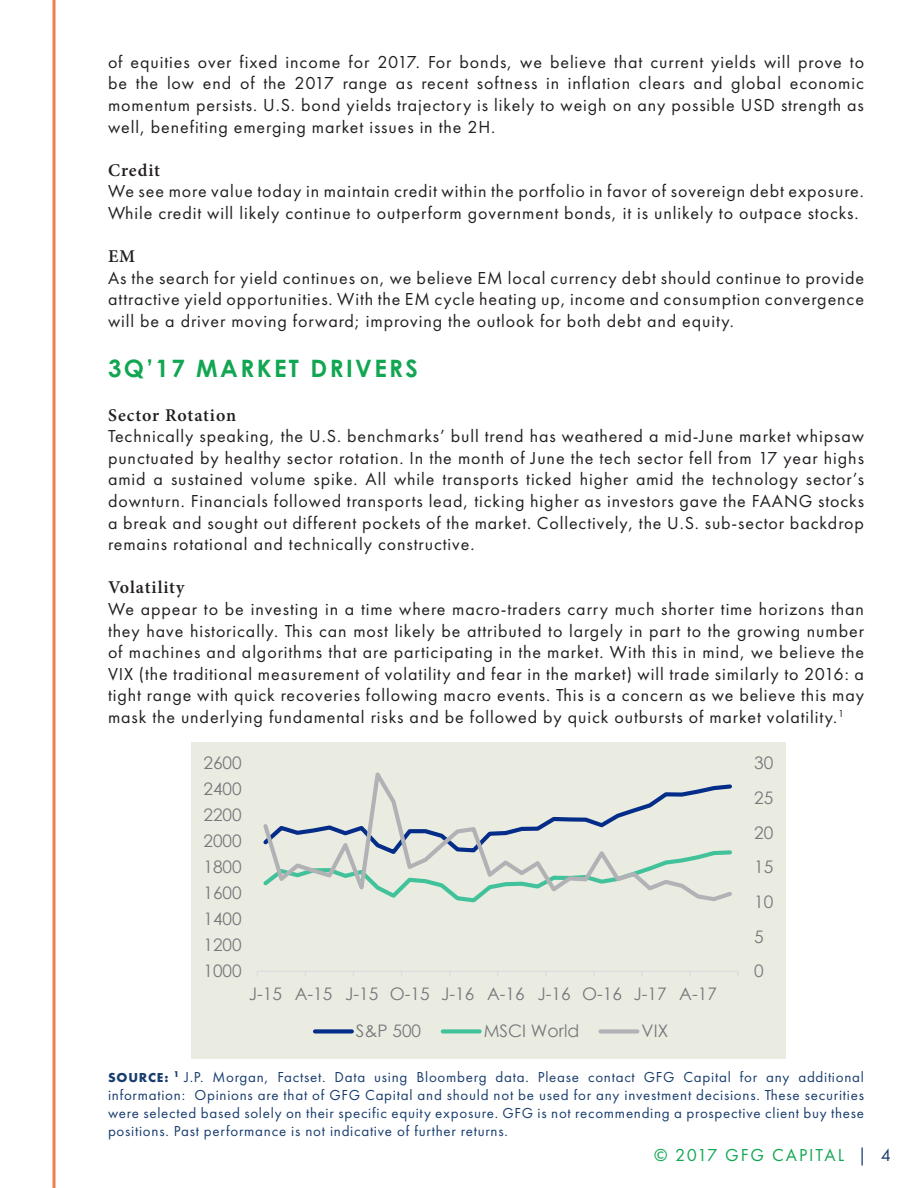
<style>
.page{position:relative;width:918px;height:1188px;background:#fff}
.page>*{position:absolute;margin:0;border:0;box-sizing:border-box;transform-origin:0 0}
.t1{font:700 24px "Century Gothic Std";letter-spacing:.1em;color:#12a652}
.t2{font:18px/21.6px "Futura PT";letter-spacing:.05em;color:#231f20;text-align:justify}
.t3{font:600 18px "Minion Pro";letter-spacing:.05em;color:#231f20}
.t4{font:18px "Futura PT";letter-spacing:.11em;color:#12a652}
.t5{font:17.4px "Century Gothic";letter-spacing:.005em;color:#76787b}
.t6{font:17.25px/38px "Century Gothic";letter-spacing:.005em;color:#76787b}
.t7{font:15px/18px "Futura PT";letter-spacing:.05em;color:#193d6e;text-align:justify}
.s1{font-weight:700;font-size:13.5px}
.s2{color:#193d6e}
</style>
<div class="page">
<svg style="left:52px;top:0;width:4px;height:1188px;background:#f19e7b"></svg>
<div style="left:191px;top:742px;width:594px;height:317px;background:#ebece1"></div>
<hr style="left:257px;top:971px;width:481px;height:1px;background:#dcdddf">
<svg style="left:263px;top:772px;width:469px;height:131px"></svg>
<div style="left:315px;top:1029px;width:37px;height:5px;background:#042d8a"></div>
<div style="left:443px;top:1029px;width:37px;height:5px;background:#42c29a"></div>
<div style="left:601px;top:1029px;width:36px;height:5px;background:#b1b2b6"></div>
<p class="t2" style="left:108px;top:51px;width:758px">of equities over fixed income for 2017. For bonds, we believe that current yields will prove to be the low end of the 2017 range as recent softness in inflation clears and global economic momentum persists. U.S. bond yields trajectory is likely to weigh on any possible USD strength as well, benefiting emerging market issues in the 2H.</p>
<p class="t3" style="left:108px;top:158px;width:54px">Credit</p>
<p class="t2" style="left:108px;top:180px;width:757px">We see more value today in maintain credit within the portfolio in favor of sovereign debt exposure.<br>While credit will likely continue to outperform government bonds, it is unlikely to outpace stocks.</p>
<p class="t3" style="left:108px;top:244px;width:29px">EM</p>
<p class="t2" style="left:108px;top:267px;width:758px">As the search for yield continues on, we believe EM local currency debt should continue to provide attractive yield opportunities. With the EM cycle heating up, income and consumption convergence will be a driver moving forward; improving the outlook for both debt and equity.</p>
<p class="t1" style="left:108px;top:354px;width:312px">3Q’17 MARKET DRIVERS</p>
<p class="t3" style="left:108px;top:402px;width:130px">Sector Rotation</p>
<p class="t2" style="left:108px;top:425px;width:758px">Technically speaking, the U.S. benchmarks’ bull trend has weathered a mid-June market whipsaw punctuated by healthy sector rotation. In the month of June the tech sector fell from 17 year highs amid a sustained volume spike. All while transports ticked higher amid the technology sector’s downturn. Financials followed transports lead, ticking higher as investors gave the FAANG stocks a break and sought out different pockets of the market. Collectively, the U.S. sub-sector backdrop remains rotational and technically constructive.</p>
<p class="t3" style="left:108px;top:575px;width:78px">Volatility</p>
<p class="t2" style="left:108px;top:598px;width:758px">We appear to be investing in a time where macro-traders carry much shorter time horizons than they have historically. This can most likely be attributed to largely in part to the growing number of machines and algorithms that are participating in the market. With this in mind, we believe the VIX (the traditional measurement of volatility and fear in the market) will trade similarly to 2016: a tight range with quick recoveries following macro events. This is a concern as we believe this may mask the underlying fundamental risks and be followed by quick outbursts of market volatility.<sup>1</sup></p>
<p class="t5" style="left:203px;top:751px;width:40px">2600</p>
<p class="t6" style="left:203px;top:770px;width:40px">2400</p>
<p class="t6" style="left:203px;top:796px;width:40px">2200</p>
<p class="t6" style="left:203px;top:822px;width:40px">2000</p>
<p class="t5" style="left:203px;top:855px;width:40px">1800</p>
<p class="t6" style="left:203px;top:874px;width:40px">1600</p>
<p class="t6" style="left:203px;top:900px;width:40px">1400</p>
<p class="t6" style="left:203px;top:926px;width:40px">1200</p>
<p class="t6" style="left:203px;top:952px;width:40px">1000</p>
<p class="t5" style="left:754px;top:751px;width:21px">30</p>
<p class="t6" style="left:754px;top:779px;width:21px">25</p>
<p class="t6" style="left:754px;top:813px;width:21px">20</p>
<p class="t5" style="left:754px;top:855px;width:21px">15</p>
<p class="t6" style="left:754px;top:882px;width:21px">10</p>
<p class="t6" style="left:754px;top:917px;width:11px">5</p>
<p class="t6" style="left:754px;top:952px;width:11px">0</p>
<p class="t6" style="left:356px;top:974px;width:362px;text-indent:-107px">J-15 A-15 J-15 O-15 J-16 A-16 J-16 O-16 J-17 A-17<br>S&amp;P 500</p>
<p class="t6" style="left:484px;top:1012px;width:97px">MSCI World</p>
<p class="t6" style="left:642px;top:1012px;width:28px">VIX</p>
<p class="t7" style="left:108px;top:1067px;width:758px"><span class="s1">SOURCE:</span> <sup>1</sup> J.P. Morgan, Factset. Data using Bloomberg data. Please contact GFG Capital for any additional information: Opinions are that of GFG Capital and should not be used for any investment decisions. These securities were selected based solely on their specific equity exposure. GFG is not recommending a prospective client buy these positions. Past performance is not indicative of further returns.</p>
<p class="t4" style="left:654px;top:1144px;width:238px">© 2017 GFG CAPITAL <span class="s2">| 4</span></p>
</div>
